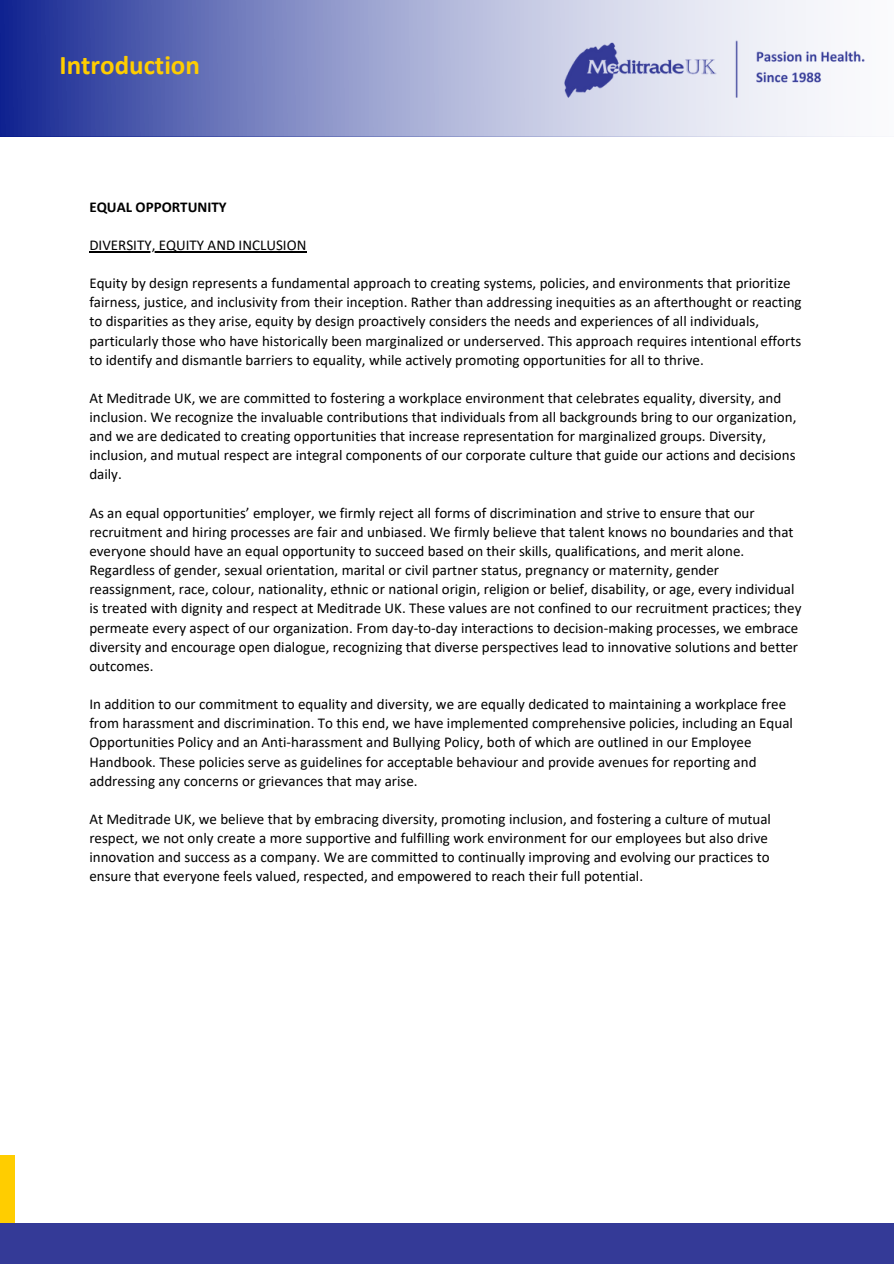
<style>
.page{position:relative;width:894px;height:1264px;background:#fff}
.page>*{position:absolute;margin:0;border:0;box-sizing:border-box;transform-origin:0 0}
.t1{font:700 27px "Calibri";color:#ffcd00}
.t2{font:15px/19.2px "Calibri";color:#000}
.t3{font:700 15px "Calibri";color:#000}
</style>
<div class="page">
<div style="left:0;top:1155px;width:14px;height:108px;background:#ffcd00"></div>
<div style="left:0;top:1222px;width:893px;height:41px;background:#343a97"></div>
<svg style="left:0;top:0;width:815px;height:136px;background:#868fc6"></svg>
<img style="left:561px;top:21px;width:304px;height:94px">
<hr style="left:89px;top:251px;width:217px;height:1px;background:#000">
<h1 class="t1" style="left:60px;top:54px;width:142px">Introduction</h1>
<p class="t3" style="left:89px;top:200px;width:139px">EQUAL OPPORTUNITY</p>
<h2 class="t2" style="left:89px;top:236px;width:218px">DIVERSITY, EQUITY AND INCLUSION</h2>
<h3 class="t2" style="left:89px;top:275px;width:713px">Equity by design represents a fundamental approach to creating systems, policies, and environments that prioritize fairness, justice, and inclusivity from their inception. Rather than addressing inequities as an afterthought or reacting to disparities as they arise, equity by design proactively considers the needs and experiences of all individuals, particularly those who have historically been marginalized or underserved. This approach requires intentional efforts to identify and dismantle barriers to equality, while actively promoting opportunities for all to thrive.</h3>
<p class="t2" style="left:89px;top:389px;width:708px">At Meditrade UK, we are committed to fostering a workplace environment that celebrates equality, diversity, and inclusion. We recognize the invaluable contributions that individuals from all backgrounds bring to our organization, and we are dedicated to creating opportunities that increase representation for marginalized groups. Diversity, inclusion, and mutual respect are integral components of our corporate culture that guide our actions and decisions daily.</p>
<p class="t2" style="left:89px;top:504px;width:713px">As an equal opportunities’ employer, we firmly reject all forms of discrimination and strive to ensure that our recruitment and hiring processes are fair and unbiased. We firmly believe that talent knows no boundaries and that everyone should have an equal opportunity to succeed based on their skills, qualifications, and merit alone.<br>Regardless of gender, sexual orientation, marital or civil partner status, pregnancy or maternity, gender reassignment, race, colour, nationality, ethnic or national origin, religion or belief, disability, or age, every individual is treated with dignity and respect at Meditrade UK. These values are not confined to our recruitment practices; they permeate every aspect of our organization. From day-to-day interactions to decision-making processes, we embrace diversity and encourage open dialogue, recognizing that diverse perspectives lead to innovative solutions and better outcomes.</p>
<p class="t2" style="left:89px;top:695px;width:705px">In addition to our commitment to equality and diversity, we are equally dedicated to maintaining a workplace free from harassment and discrimination. To this end, we have implemented comprehensive policies, including an Equal Opportunities Policy and an Anti-harassment and Bullying Policy, both of which are outlined in our Employee Handbook. These policies serve as guidelines for acceptable behaviour and provide avenues for reporting and addressing any concerns or grievances that may arise.</p>
<p class="t2" style="left:89px;top:810px;width:683px">At Meditrade UK, we believe that by embracing diversity, promoting inclusion, and fostering a culture of mutual respect, we not only create a more supportive and fulfilling work environment for our employees but also drive innovation and success as a company. We are committed to continually improving and evolving our practices to ensure that everyone feels valued, respected, and empowered to reach their full potential.</p>
</div>
